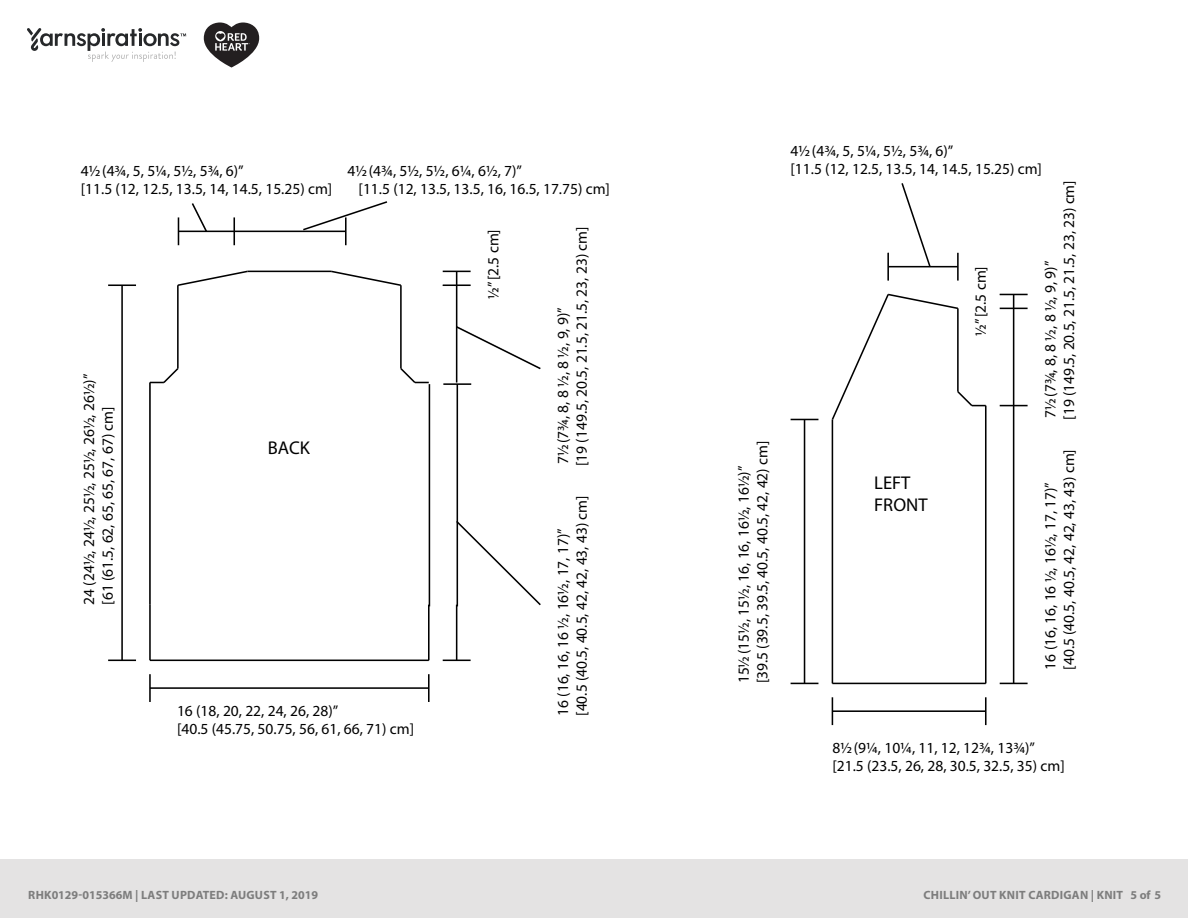
<style>
.page{position:relative;width:1188px;height:918px;background:#fff}
.page>*{position:absolute;margin:0;border:0;box-sizing:border-box;transform-origin:0 0}
.t1{font:18.45px/22.2px "Myriad Pro";color:#000}
.t2{font:15.45px/18.6px "Myriad Pro";color:#000}
.t3{font:700 12px "Myriad Pro";letter-spacing:.02em;color:#7d7d7d}
.t4{font:10.8px "Gotham S Sm";color:#58595b}
.t5{font:9.3px "Gotham";letter-spacing:.02em;color:#58595b}
.s1{font-weight:500}
</style>
<div class="page">
<hr style="left:150px;top:687px;width:279px;height:2px;background:#000">
<hr style="left:429px;top:384px;width:1px;height:222px;background:#000">
<hr style="left:443px;top:383px;width:28px;height:2px;background:#000">
<hr style="left:457px;top:384px;width:1px;height:222px;background:#000">
<hr style="left:428px;top:674px;width:2px;height:28px;background:#000">
<hr style="left:234px;top:231px;width:112px;height:1px;background:#000">
<hr style="left:345px;top:217px;width:2px;height:28px;background:#000">
<hr style="left:233px;top:217px;width:2px;height:28px;background:#000">
<svg style="left:178px;top:217px;width:1px;height:28px"></svg>
<hr style="left:178px;top:231px;width:56px;height:1px;background:#000">
<svg style="left:190px;top:203px;width:18px;height:30px"></svg>
<hr style="left:149px;top:382px;width:2px;height:223px;background:#000">
<hr style="left:149px;top:674px;width:2px;height:28px;background:#000">
<hr style="left:428px;top:605px;width:2px;height:55px;background:#000">
<hr style="left:149px;top:605px;width:2px;height:55px;background:#000">
<hr style="left:150px;top:660px;width:279px;height:1px;background:#000">
<hr style="left:456px;top:605px;width:1px;height:55px;background:#000">
<svg style="left:443px;top:660px;width:28px;height:1px"></svg>
<svg style="left:400px;top:368px;width:29px;height:17px"></svg>
<svg style="left:329px;top:270px;width:72px;height:16px"></svg>
<svg style="left:177px;top:270px;width:72px;height:16px"></svg>
<hr style="left:248px;top:271px;width:83px;height:1px;background:#000">
<hr style="left:400px;top:285px;width:2px;height:84px;background:#000">
<hr style="left:177px;top:285px;width:2px;height:84px;background:#000">
<svg style="left:150px;top:366px;width:29px;height:19px"></svg>
<svg style="left:108px;top:660px;width:28px;height:1px"></svg>
<hr style="left:121px;top:285px;width:2px;height:375px;background:#000">
<hr style="left:108px;top:284px;width:28px;height:2px;background:#000">
<svg style="left:455px;top:325px;width:86px;height:46px"></svg>
<svg style="left:455px;top:519px;width:86px;height:88px"></svg>
<svg style="left:301px;top:201px;width:87px;height:31px"></svg>
<hr style="left:443px;top:284px;width:28px;height:2px;background:#000">
<hr style="left:456px;top:285px;width:1px;height:97px;background:#000">
<svg style="left:443px;top:271px;width:28px;height:14px"></svg>
<hr style="left:832px;top:683px;width:154px;height:1px;background:#000">
<hr style="left:985px;top:406px;width:2px;height:277px;background:#000">
<svg style="left:831px;top:293px;width:155px;height:129px"></svg>
<hr style="left:832px;top:419px;width:1px;height:264px;background:#000">
<hr style="left:832px;top:710px;width:154px;height:2px;background:#000">
<svg style="left:832px;top:697px;width:1px;height:28px"></svg>
<hr style="left:985px;top:697px;width:2px;height:28px;background:#000">
<svg style="left:1000px;top:294px;width:28px;height:1px"></svg>
<hr style="left:1013px;top:294px;width:1px;height:389px;background:#000">
<svg style="left:1000px;top:683px;width:28px;height:1px"></svg>
<svg style="left:1000px;top:405px;width:28px;height:1px"></svg>
<svg style="left:1000px;top:308px;width:28px;height:1px"></svg>
<hr style="left:887px;top:253px;width:2px;height:28px;background:#000">
<hr style="left:888px;top:266px;width:70px;height:1px;background:#000">
<hr style="left:957px;top:253px;width:2px;height:28px;background:#000">
<svg style="left:900px;top:183px;width:32px;height:85px"></svg>
<svg style="left:791px;top:419px;width:27px;height:1px"></svg>
<hr style="left:804px;top:419px;width:1px;height:264px;background:#000">
<svg style="left:791px;top:683px;width:27px;height:1px"></svg>
<div style="left:0;top:860px;width:1188px;height:58px;background:#e4e3e3"></div>
<svg style="left:27px;top:28px;width:159px;height:34px"></svg>
<svg style="left:204px;top:22px;width:55px;height:46px"></svg>
<p class="t2" style="left:81px;top:161px;width:164px">4½ (4¾, 5, 5¼, 5½, 5¾, 6)”</p>
<p class="t2" style="left:348px;top:161px;width:176px">4½ (4¾, 5½, 5½, 6¼, 6½, 7)”</p>
<p class="t2" style="left:81px;top:180px;width:253px">[11.5 (12, 12.5, 13.5, 14, 14.5, 15.25) cm]</p>
<p class="t2" style="left:359px;top:180px;width:253px">[11.5 (12, 13.5, 13.5, 16, 16.5, 17.75) cm]</p>
<p class="t2" style="left:79px;top:605px;width:232px;rotate:-90deg">24 (24½, 24½, 25½, 25½, 26½, 26½)” [61 (61.5, 62, 65, 65, 67, 67) cm]</p>
<p class="t1" style="left:268px;top:436px;width:44px">BACK</p>
<p class="t2" style="left:177px;top:701px;width:163px">16 (18, 20, 22, 24, 26, 28)”</p>
<p class="t2" style="left:177px;top:720px;width:239px">[40.5 (45.75, 50.75, 56, 61, 66, 71) cm]</p>
<p class="t2" style="left:484px;top:299px;width:71px;rotate:-90deg">½” [2.5 cm]</p>
<p class="t2" style="left:572px;top:466px;width:241px;rotate:-90deg">[19 (149.5, 20.5, 21.5, 21.5, 23, 23) cm]</p>
<p class="t2" style="left:553px;top:464px;width:159px;rotate:-90deg">7½ (7¾, 8, 8 ½, 8 ½, 9, 9)”</p>
<p class="t2" style="left:572px;top:716px;width:222px;rotate:-90deg">[40.5 (40.5, 40.5, 42, 42, 43, 43) cm]</p>
<p class="t2" style="left:553px;top:716px;width:189px;rotate:-90deg">16 (16, 16, 16 ½, 16½, 17, 17)”</p>
<p class="t2" style="left:734px;top:683px;width:244px;rotate:-90deg">15½ (15½, 15½, 16, 16, 16½, 16½)” [39.5 (39.5, 39.5, 40.5, 40.5, 42, 42) cm]</p>
<p class="t2" style="left:791px;top:141px;width:253px">4½ (4¾, 5, 5¼, 5½, 5¾, 6)”<br>[11.5 (12, 12.5, 13.5, 14, 14.5, 15.25) cm]</p>
<p class="t2" style="left:971px;top:336px;width:71px;rotate:-90deg">½” [2.5 cm]</p>
<p class="t1" style="left:874px;top:471px;width:55px">LEFT<br>FRONT</p>
<p class="t2" style="left:1059px;top:420px;width:241px;rotate:-90deg">[19 (149.5, 20.5, 21.5, 21.5, 23, 23) cm]</p>
<p class="t2" style="left:1041px;top:418px;width:159px;rotate:-90deg">7½ (7¾, 8, 8 ½, 8 ½, 9, 9)”</p>
<p class="t2" style="left:1059px;top:670px;width:222px;rotate:-90deg">[40.5 (40.5, 40.5, 42, 42, 43, 43) cm]</p>
<p class="t2" style="left:1041px;top:670px;width:189px;rotate:-90deg">16 (16, 16, 16 ½, 16½, 17, 17)”</p>
<p class="t2" style="left:832px;top:738px;width:234px">8½ (9¼, 10¼, 11, 12, 12¾, 13¾)” [21.5 (23.5, 26, 28, 30.5, 32.5, 35) cm]</p>
<p class="t3" style="left:28px;top:887px;width:291px">RHK0129-015366M | LAST UPDATED: AUGUST 1, 2019</p>
<p class="t3" style="left:924px;top:887px;width:239px">CHILLIN’ OUT KNIT CARDIGAN | KNIT 5 of 5</p>
<p class="t5" style="left:22px;top:895px;width:99px">©2018 Coats &amp; Clark</p>
<p class="t4" style="left:1100px;top:893px;width:66px">Page <span class="s1">5</span> of <span class="s1">5</span></p>
</div>
